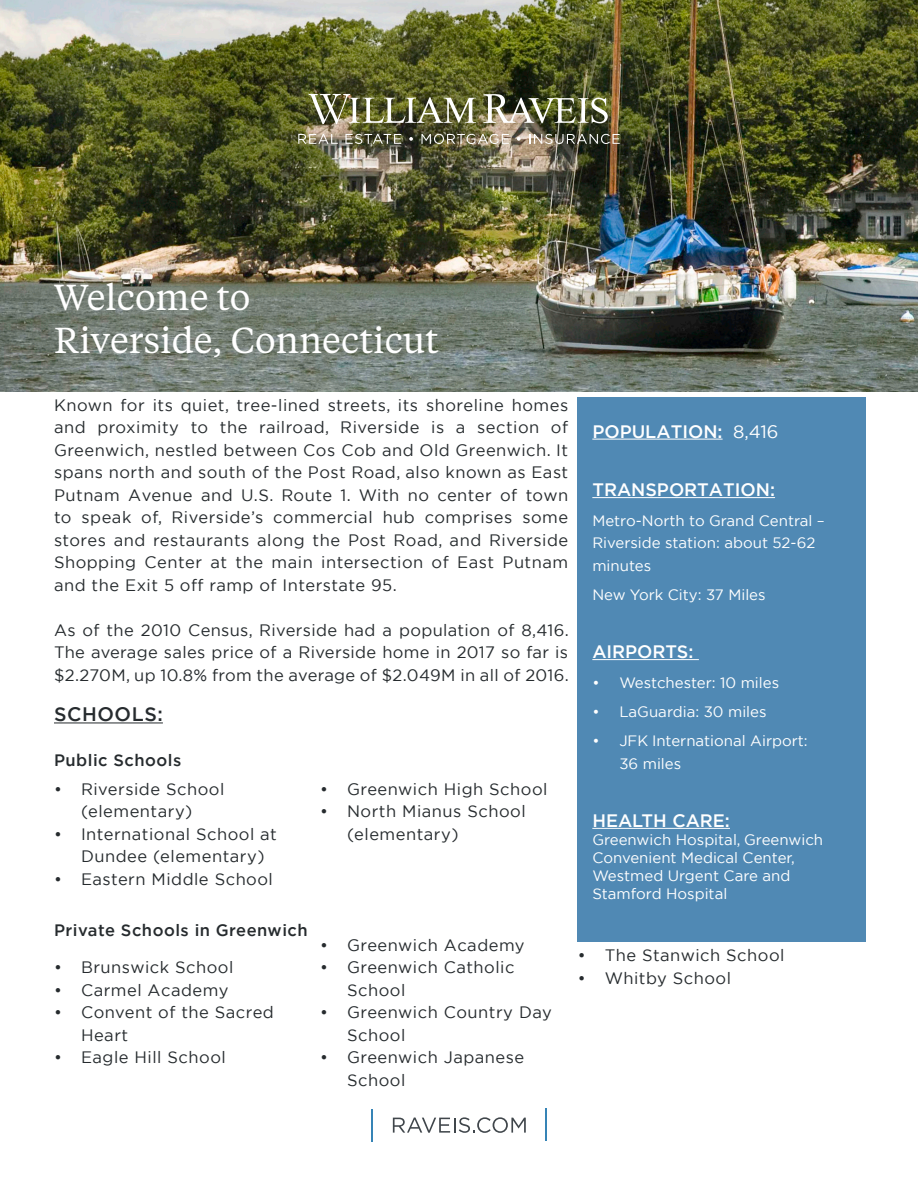
<style>
.page{position:relative;width:918px;height:1188px;background:#fff}
.page>*{position:absolute;margin:0;border:0;box-sizing:border-box;transform-origin:0 0}
.t1{font:36px "Tiempos Text";color:#fff}
.t2{font:500 19.5px "Gotham";letter-spacing:.03em;color:#262b2e}
.t3{font:500 18px "Gotham";color:#fff}
.t4{font:16.5px/22.5px "Gotham";letter-spacing:.03em;color:#262b2e}
.t5{font:500 16.5px "Gotham";letter-spacing:.03em;color:#262b2e}
.t6{font:15px/22.5px "Gotham";color:#fff}
.s1{font-weight:400}
</style>
<div class="page">
<div style="left:578px;top:398px;width:288px;height:544px;background:#5089b4"></div>
<img style="left:0;top:0;width:918px;height:392px">
<hr style="left:592px;top:439px;width:131px;height:1px;background:#fff">
<hr style="left:592px;top:497px;width:183px;height:1px;background:#fff">
<hr style="left:592px;top:659px;width:107px;height:1px;background:#fff">
<hr style="left:592px;top:828px;width:138px;height:1px;background:#fff">
<img style="left:309px;top:94px;width:167px;height:30px">
<img style="left:483px;top:94px;width:125px;height:29px">
<svg style="left:298px;top:134px;width:40px;height:10px"></svg>
<svg style="left:345px;top:134px;width:56px;height:10px"></svg>
<svg style="left:409px;top:137px;width:4px;height:4px"></svg>
<svg style="left:421px;top:134px;width:88px;height:10px"></svg>
<svg style="left:517px;top:137px;width:4px;height:4px"></svg>
<svg style="left:529px;top:134px;width:91px;height:10px"></svg>
<hr style="left:54px;top:722px;width:109px;height:1px;background:#262b2e">
<hr style="left:545px;top:1109px;width:1px;height:32px;background:#3684b6">
<hr style="left:372px;top:1110px;width:1px;height:32px;background:#3684b6">
<svg style="left:393px;top:1117px;width:133px;height:16px"></svg>
<p class="t1" style="left:54px;top:273px;width:198px">Welcome to</p>
<p class="t1" style="left:54px;top:316px;width:386px">Riverside, Connecticut</p>
<p class="t4" style="left:54px;top:393px;width:516px;text-align:justify">Known for its quiet, tree-lined streets, its shoreline homes and proximity to the railroad, Riverside is a section of Greenwich, nestled between Cos Cob and Old Greenwich. It spans north and south of the Post Road, also known as East Putnam Avenue and U.S. Route 1. With no center of town to speak of, Riverside’s commercial hub comprises some stores and restaurants along the Post Road, and Riverside Shopping Center at the main intersection of East Putnam and the Exit 5 off ramp of Interstate 95.</p>
<p class="t4" style="left:54px;top:618px;width:516px;text-align:justify">As of the 2010 Census, Riverside had a population of 8,416.<br>The average sales price of a Riverside home in 2017 so far is $2.270M, up 10.8% from the average of $2.049M in all of 2016.</p>
<p class="t2" style="left:54px;top:702px;width:110px">SCHOOLS:</p>
<p class="t5" style="left:54px;top:750px;width:129px">Public Schools</p>
<p class="t4" style="left:54px;top:777px;width:172px;text-align:center">• Riverside School (elementary)</p>
<p class="t4" style="left:81px;top:822px;width:197px;text-indent:-27px">• International School at<br>Dundee (elementary)</p>
<p class="t4" style="left:54px;top:867px;width:220px">• Eastern Middle School</p>
<p class="t4" style="left:320px;top:777px;width:229px">• Greenwich High School</p>
<p class="t4" style="left:347px;top:800px;width:180px;text-indent:-27px">• North Mianus School (elementary)</p>
<p class="t5" style="left:54px;top:919px;width:255px">Private Schools in Greenwich</p>
<p class="t4" style="left:54px;top:956px;width:181px">• Brunswick School</p>
<p class="t4" style="left:54px;top:978px;width:176px">• Carmel Academy</p>
<p class="t4" style="left:81px;top:1001px;width:194px;text-indent:-27px">• Convent of the Sacred<br>Heart</p>
<p class="t4" style="left:54px;top:1046px;width:173px">• Eagle Hill School</p>
<p class="t4" style="left:320px;top:933px;width:206px">• Greenwich Academy</p>
<p class="t4" style="left:347px;top:956px;width:169px;text-indent:-27px">• Greenwich Catholic<br>School</p>
<p class="t4" style="left:347px;top:1001px;width:206px;text-indent:-27px">• Greenwich Country Day<br>School</p>
<p class="t4" style="left:347px;top:1046px;width:179px;text-indent:-27px">• Greenwich Japanese<br>School</p>
<p class="t3" style="left:592px;top:420px;width:188px">POPULATION: <span class="s1">8,416</span></p>
<p class="t3" style="left:592px;top:478px;width:184px">TRANSPORTATION:</p>
<p class="t6" style="left:592px;top:509px;width:234px">Metro-North to Grand Central –<br>Riverside station: about 52-62 minutes</p>
<p class="t6" style="left:592px;top:583px;width:175px">New York City: 37 Miles</p>
<p class="t3" style="left:592px;top:640px;width:103px">AIRPORTS:</p>
<p class="t6" style="left:592px;top:671px;width:188px">• Westchester: 10 miles</p>
<p class="t6" style="left:592px;top:700px;width:176px">• LaGuardia: 30 miles</p>
<p class="t6" style="left:619px;top:729px;width:190px;text-indent:-27px">• JFK International Airport:<br>36 miles</p>
<p class="t3" style="left:592px;top:809px;width:139px">HEALTH CARE:</p>
<p class="t6" style="left:592px;top:830px;width:232px;line-height:18px">Greenwich Hospital, Greenwich<br>Convenient Medical Center,<br>Westmed Urgent Care and<br>Stamford Hospital</p>
<p class="t4" style="left:578px;top:944px;width:208px">• The Stanwich School</p>
<p class="t4" style="left:578px;top:967px;width:155px">• Whitby School</p>
</div>
